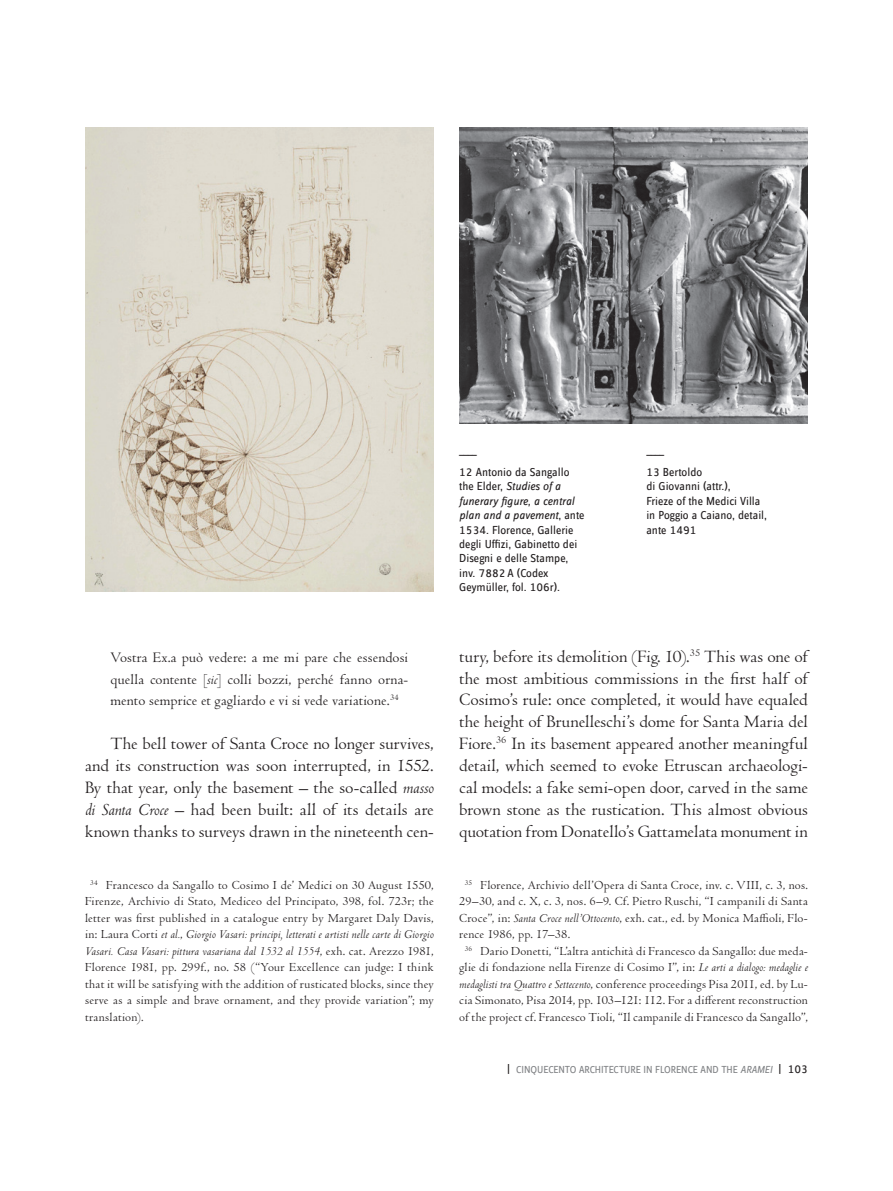
<style>
.page{position:relative;width:893px;height:1191px;background:#fff}
.page>*{position:absolute;margin:0;border:0;box-sizing:border-box;transform-origin:0 0}
.t1{font:18px/21.9px "Centaur MT Pro";color:#231f20;text-align:justify}
.t2{font:15px/21.9px "Centaur MT Pro";letter-spacing:.01em;color:#231f20;text-align:justify}
.t3{font:12.75px/16.5px "Centaur MT Pro";letter-spacing:.015em;color:#231f20;text-align:justify}
.t4{font:12px/14.4px "Zine Sans Display Offc";color:#231f20}
.t5{font:10.5px "Zine Sans Display Offc";letter-spacing:-.01em;color:#808285}
.s1{font-style:italic}
.s2{font-size:12px;color:#231f20}
</style>
<div class="page">
<img style="left:85px;top:128px;width:349px;height:463px">
<img style="left:459px;top:128px;width:349px;height:295px">
<p class="t2" style="left:111px;top:646px;width:299px">Vostra Ex.a può vedere: a me mi pare che essendosi quella contente [<span class="s1">sic</span>] colli bozzi, perché fanno orna&shy;mento semprice et gagliardo e vi si vede variatione.<sup>34</sup></p>
<p class="t1" style="left:85px;top:733px;width:350px;text-indent:26px">The bell tower of Santa Croce no longer survives, and its construction was soon interrupted, in 1552.<br>By that year, only the basement – the so-called <span class="s1">masso di Santa Croce</span> – had been built: all of its details are known thanks to surveys drawn in the nineteenth cen-</p>
<p class="t3" style="left:85px;top:877px;width:350px;text-indent:5px"><sup>34</sup> Francesco da Sangallo to Cosimo I de’ Medici on 30 August 1550, Firenze, Archivio di Stato, Mediceo del Principato, 398, fol. 723r; the letter was first published in a catalogue entry by Margaret Daly Davis, in: Laura Corti <span class="s1">et al.</span>, <span class="s1">Giorgio Vasari: principi, letterati e artisti nelle carte di Giorgio Vasari. Casa Vasari: pittura vasariana dal 1532 al 1554</span>, exh. cat. Arezzo 1981, Florence 1981, pp. 299f., no. 58 (“Your Excellence can judge: I think that it will be satisfying with the addition of rusticated blocks, since they serve as a simple and brave ornament, and they provide variation”; my translation).</p>
<p class="t4" style="left:459px;top:438px;width:112px;line-height:23px">____<br>12 Antonio da Sangallo</p>
<p class="t4" style="left:459px;top:480px;width:127px">the Elder, <span class="s1">Studies of a funerary figure, a central plan and a pavement</span>, ante<br>1534. Florence, Gallerie degli Uffizi, Gabinetto dei<br>Disegni e delle Stampe, inv. 7882 A (Codex<br>Geymüller, fol. 106r).</p>
<p class="t4" style="left:646px;top:438px;width:57px;line-height:23px">____<br>13 Bertoldo</p>
<p class="t4" style="left:646px;top:480px;width:122px">di Giovanni (attr.),<br>Frieze of the Medici Villa in Poggio a Caiano, detail, ante 1491</p>
<p class="t1" style="left:459px;top:645px;width:351px">tury, before its demolition (Fig. 10).<sup>35</sup> This was one of the most ambitious commissions in the first half of Cosimo’s rule: once completed, it would have equaled the height of Brunelleschi’s dome for Santa Maria del Fiore.<sup>36</sup> In its basement appeared another meaningful detail, which seemed to evoke Etruscan archaeologi&shy;cal models: a fake semi-open door, carved in the same brown stone as the rustication. This almost obvious quotation from Donatello’s Gattamelata monument in</p>
<p class="t3" style="left:465px;top:877px;width:345px"><sup>35</sup> Florence, Archivio dell’Opera di Santa Croce, inv. c. VIII, c. 3, nos.</p>
<p class="t3" style="left:459px;top:893px;width:350px">29–30, and c. X, c. 3, nos. 6–9. Cf. Pietro Ruschi, “I campanili di Santa</p>
<p class="t3" style="left:459px;top:910px;width:350px">Croce”, in: <span class="s1">Santa Croce nell’Ottocento</span>, exh. cat., ed. by Monica Maffioli, Flo-</p>
<p class="t3" style="left:459px;top:926px;width:113px">rence 1986, pp. 17–38.</p>
<p class="t3" style="left:465px;top:943px;width:345px"><sup>36</sup> Dario Donetti, “L’altra antichità di Francesco da Sangallo: due meda-</p>
<p class="t3" style="left:459px;top:959px;width:350px">glie di fondazione nella Firenze di Cosimo I”, in: <span class="s1">Le arti a dialogo: medaglie e</span></p>
<p class="t3" style="left:459px;top:976px;width:350px"><span class="s1">medaglisti tra Quattro e Settecento</span>, conference proceedings Pisa 2011, ed. by Lu-</p>
<p class="t3" style="left:459px;top:992px;width:350px">cia Simonato, Pisa 2014, pp. 103–121: 112. For a different reconstruction</p>
<p class="t3" style="left:459px;top:1009px;width:350px">of the project cf. Francesco Tioli, “Il campanile di Francesco da Sangallo”,</p>
<p class="t5" style="left:507px;top:1064px;width:302px"><span class="s2">|</span> CINQUECENTO ARCHITECTURE IN FLORENCE AND THE <span class="s1">ARAMEI</span> <span class="s2">| 103</span></p>
</div>
